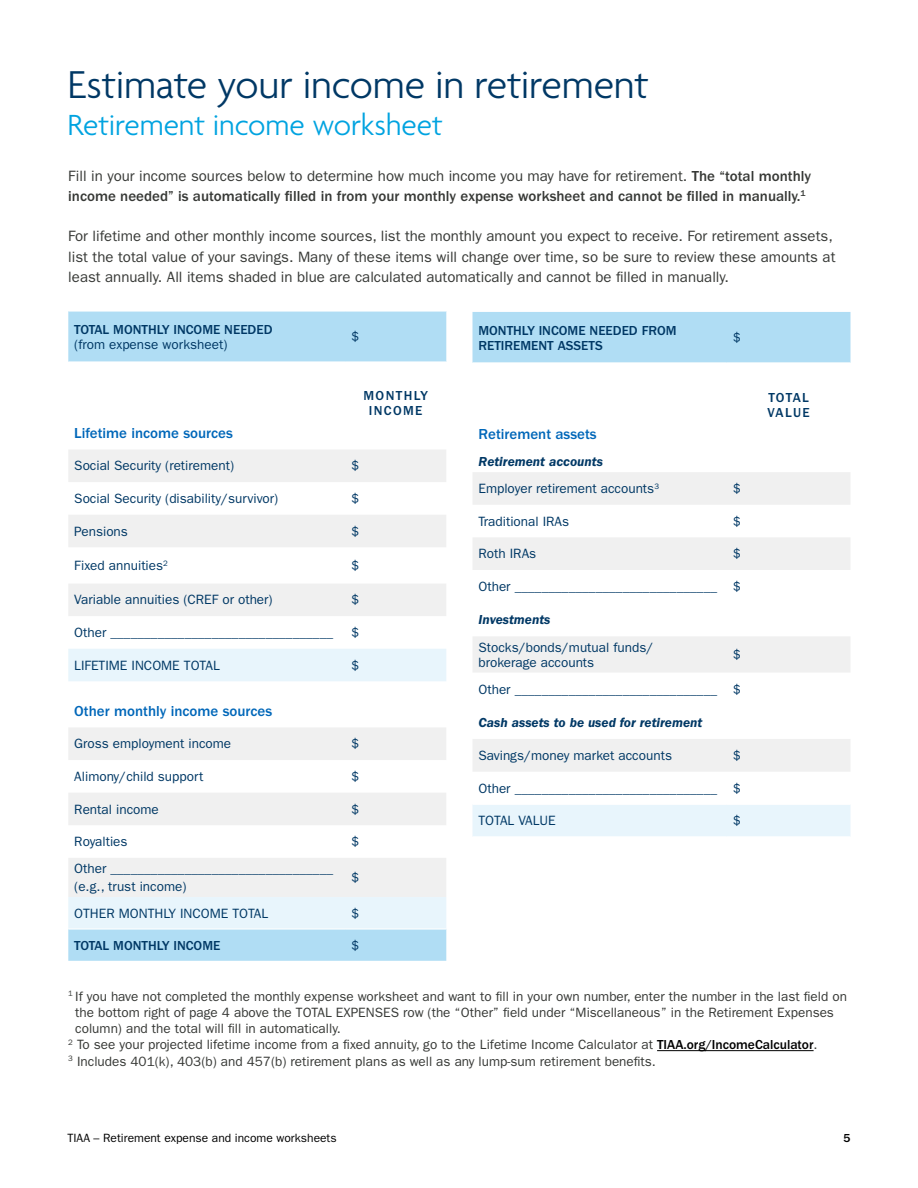
<style>
.page{position:relative;width:918px;height:1188px;background:#fff}
.page>*{position:absolute;margin:0;border:0;box-sizing:border-box;transform-origin:0 0}
.t1{font:300 42px "Agenda";letter-spacing:-.005em;color:#003865}
.t2{font:300 31.5px "Agenda";letter-spacing:-.005em;color:#00a3e0}
.t3{font:15px/20.2px "ITC Franklin Gothic Std";color:#373936}
.t4{font:500 15px/20.2px "ITC Franklin Gothic Std";color:#373936}
.t5{font:500 15px "ITC Franklin Gothic Std";color:#0067b9}
.t6{font:13.5px/27.2px "ITC Franklin Gothic Std";color:#003865}
.t7{font:13.5px "ITC Franklin Gothic Std";color:#373936}
.t8{font:500 13.5px/15px "ITC Franklin Gothic Std";color:#003865}
.t9{font:italic 600 13.5px "ITC Franklin Gothic Std";color:#003865}
.t10{font:500 13.5px/15px "ITC Franklin Gothic Std";letter-spacing:.1em;color:#003865;text-align:center}
.t11{font:500 13.5px/15px "ITC Franklin Gothic Std";letter-spacing:.085em;color:#003865}
.t12{font:12px "ITC Franklin Gothic Std";color:#000}
.t13{font:500 12px "ITC Franklin Gothic Std";color:#000}
.s1{font-weight:400}
.s2{font-weight:600;font-style:italic}
.s3{font-weight:500;color:#000}
</style>
<div class="page">
<div style="left:472px;top:312px;width:378px;height:50px;background:#b0ddf4"></div>
<svg style="left:473px;top:472px;width:377px;height:300px"></svg>
<div style="left:472px;top:805px;width:378px;height:31px;background:#e8f5fc"></div>
<hr style="left:657px;top:1050px;width:157px;height:1px;background:#000">
<svg style="left:68px;top:312px;width:378px;height:649px"></svg>
<svg style="left:68px;top:449px;width:378px;height:200px"></svg>
<svg style="left:68px;top:649px;width:378px;height:279px"></svg>
<hr style="left:68px;top:928px;width:277px;height:2px;background:#fff">
<hr style="left:345px;top:928px;width:101px;height:2px;background:#fff">
<hr style="left:68px;top:361px;width:277px;height:2px;background:#fff">
<hr style="left:345px;top:361px;width:101px;height:2px;background:#fff">
<hr style="left:68px;top:416px;width:277px;height:1px;background:#fff">
<hr style="left:345px;top:416px;width:101px;height:1px;background:#fff">
<h1 class="t1" style="left:67px;top:61px;width:583px">Estimate your income in retirement</h1>
<h2 class="t2" style="left:67px;top:108px;width:377px">Retirement income worksheet</h2>
<p class="t4" style="left:68px;top:166px;width:744px"><span class="s1">Fill in your income sources below to determine how much income you may have for retirement.</span> The “total monthly income needed” is automatically filled in from your monthly expense worksheet and cannot be filled in manually.<sup>1</sup></p>
<p class="t3" style="left:68px;top:226px;width:769px">For lifetime and other monthly income sources, list the monthly amount you expect to receive. For retirement assets, list the total value of your savings. Many of these items will change over time, so be sure to review these amounts at least annually. All items shaded in blue are calculated automatically and cannot be filled in manually.</p>
<p class="t8" style="left:74px;top:322px;width:200px">TOTAL MONTHLY INCOME NEEDED</p>
<p class="t6" style="left:74px;top:331px;width:155px">(from expense worksheet)</p>
<p class="t6" style="left:351px;top:323px;width:10px">$</p>
<p class="t8" style="left:478px;top:323px;width:200px">MONTHLY INCOME NEEDED FROM<br>RETIREMENT ASSETS</p>
<p class="t6" style="left:733px;top:324px;width:10px">$</p>
<p class="t10" style="left:363px;top:389px;width:66px">MONTHLY<br>INCOME</p>
<p class="t11" style="left:768px;top:390px;width:44px">TOTAL<br>VALUE</p>
<p class="t5" style="left:74px;top:425px;width:160px">Lifetime income sources</p>
<p class="t6" style="left:74px;top:452px;width:161px">Social Security (retirement)</p>
<p class="t6" style="left:351px;top:452px;width:10px">$</p>
<p class="t6" style="left:74px;top:485px;width:205px">Social Security (disability/survivor)</p>
<p class="t6" style="left:351px;top:485px;width:10px">$</p>
<p class="t6" style="left:74px;top:518px;width:55px">Pensions</p>
<p class="t6" style="left:351px;top:518px;width:10px">$</p>
<p class="t6" style="left:74px;top:552px;width:95px">Fixed annuities<sup>2</sup></p>
<p class="t6" style="left:351px;top:552px;width:10px">$</p>
<p class="t6" style="left:74px;top:586px;width:200px">Variable annuities (CREF or other)</p>
<p class="t6" style="left:351px;top:586px;width:10px">$</p>
<p class="t6" style="left:74px;top:619px;width:260px">Other _________________________________</p>
<p class="t6" style="left:351px;top:619px;width:10px">$</p>
<p class="t6" style="left:74px;top:652px;width:147px">LIFETIME INCOME TOTAL</p>
<p class="t6" style="left:351px;top:652px;width:10px">$</p>
<p class="t5" style="left:74px;top:703px;width:199px">Other monthly income sources</p>
<p class="t6" style="left:74px;top:730px;width:158px">Gross employment income</p>
<p class="t6" style="left:351px;top:730px;width:10px">$</p>
<p class="t6" style="left:74px;top:763px;width:131px">Alimony/child support</p>
<p class="t6" style="left:351px;top:763px;width:10px">$</p>
<p class="t6" style="left:74px;top:796px;width:86px">Rental income</p>
<p class="t6" style="left:351px;top:796px;width:10px">$</p>
<p class="t6" style="left:74px;top:828px;width:55px">Royalties</p>
<p class="t6" style="left:351px;top:828px;width:10px">$</p>
<p class="t6" style="left:74px;top:860px;width:260px;line-height:18px">Other _________________________________ (e.g., trust income)</p>
<p class="t6" style="left:351px;top:864px;width:10px">$</p>
<p class="t6" style="left:74px;top:900px;width:195px">OTHER MONTHLY INCOME TOTAL</p>
<p class="t6" style="left:351px;top:900px;width:10px">$</p>
<p class="t8" style="left:74px;top:938px;width:148px">TOTAL MONTHLY INCOME</p>
<p class="t6" style="left:351px;top:931px;width:10px">$</p>
<p class="t5" style="left:478px;top:426px;width:120px">Retirement assets</p>
<p class="t6" style="left:478px;top:448px;width:182px"><span class="s2">Retirement accounts<br></span>Employer retirement accounts<sup>3</sup></p>
<p class="t6" style="left:733px;top:475px;width:10px">$</p>
<p class="t6" style="left:478px;top:508px;width:92px">Traditional IRAs</p>
<p class="t6" style="left:733px;top:508px;width:10px">$</p>
<p class="t6" style="left:478px;top:540px;width:59px">Roth IRAs</p>
<p class="t6" style="left:733px;top:540px;width:10px">$</p>
<p class="t6" style="left:478px;top:573px;width:264px">Other ______________________________ $</p>
<p class="t9" style="left:478px;top:612px;width:73px">Investments</p>
<p class="t6" style="left:478px;top:640px;width:176px;line-height:15px">Stocks/bonds/mutual funds/ brokerage accounts</p>
<p class="t6" style="left:733px;top:641px;width:10px">$</p>
<p class="t6" style="left:478px;top:675px;width:264px">Other ______________________________ $</p>
<p class="t9" style="left:478px;top:715px;width:225px">Cash assets to be used for retirement</p>
<p class="t6" style="left:478px;top:742px;width:195px">Savings/money market accounts</p>
<p class="t6" style="left:733px;top:742px;width:10px">$</p>
<p class="t6" style="left:478px;top:775px;width:264px">Other ______________________________ $</p>
<p class="t6" style="left:478px;top:807px;width:79px">TOTAL VALUE</p>
<p class="t6" style="left:733px;top:807px;width:10px">$</p>
<p class="t7" style="left:68px;top:988px;width:780px"><sup>1</sup> If you have not completed the monthly expense worksheet and want to fill in your own number, enter the number in the last field on</p>
<p class="t7" style="left:75px;top:1005px;width:760px">the bottom right of page 4 above the TOTAL EXPENSES row (the “Other” field under “Miscellaneous” in the Retirement Expenses</p>
<p class="t7" style="left:75px;top:1021px;width:267px">column) and the total will fill in automatically.</p>
<p class="t7" style="left:68px;top:1037px;width:751px"><sup>2</sup> To see your projected lifetime income from a fixed annuity, go to the Lifetime Income Calculator at <span class="s3">TIAA.org/IncomeCalculator</span>.</p>
<p class="t7" style="left:68px;top:1053px;width:589px"><sup>3</sup> Includes 401(k), 403(b) and 457(b) retirement plans as well as any lump-sum retirement benefits.</p>
<p class="t12" style="left:68px;top:1131px;width:271px">TIAA – Retirement expense and income worksheets</p>
<p class="t13" style="left:843px;top:1131px;width:9px">5</p>
</div>
